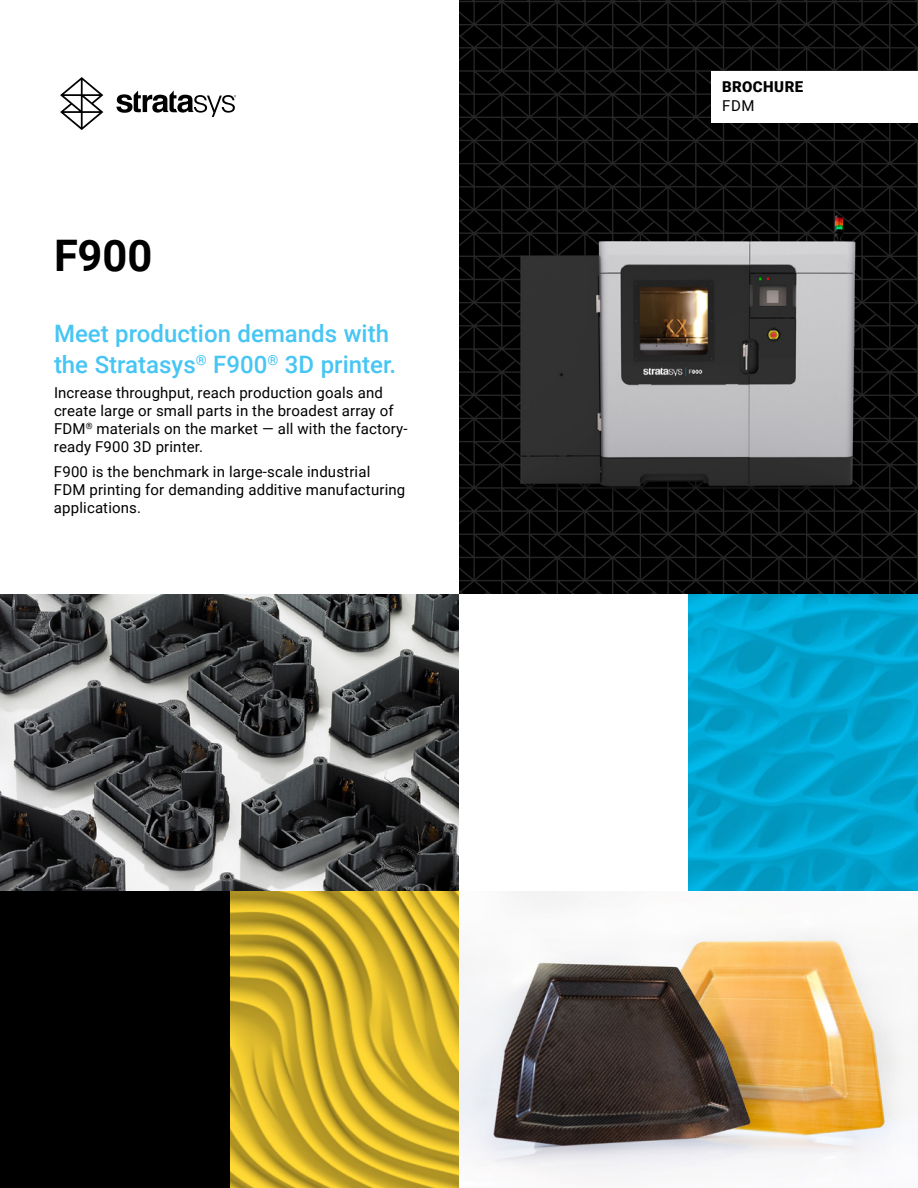
<style>
.page{position:relative;width:918px;height:1188px;background:#fff}
.page>*{position:absolute;margin:0;border:0;box-sizing:border-box;transform-origin:0 0}
.t1{font:700 43.5px "Roboto";color:#000}
.t2{font:500 24px/31.5px "Roboto";color:#47c5f3}
.t3{font:15px/18px "Roboto";letter-spacing:.01em;color:#000}
.t4{font:900 15px "Roboto";letter-spacing:.025em;color:#000}
</style>
<div class="page">
<svg style="left:459px;top:0;width:459px;height:594px;background:#070707"></svg>
<img style="left:0;top:594px;width:459px;height:297px">
<img style="left:230px;top:891px;width:688px;height:297px">
<svg style="left:116px;top:91px;width:120px;height:26px"></svg>
<svg style="left:60px;top:77px;width:43px;height:53px"></svg>
<img style="left:502px;top:202px;width:368px;height:313px">
<div style="left:0;top:891px;width:230px;height:297px;background:#000"></div>
<img style="left:688px;top:594px;width:230px;height:297px">
<div style="left:712px;top:71px;width:206px;height:51px;background:#fff"></div>
<h1 class="t1" style="left:54px;top:225px;width:100px">F900</h1>
<h2 class="t2" style="left:54px;top:316px;width:344px">Meet production demands with the Stratasys<sup>®</sup> F900<sup>®</sup> 3D printer.</h2>
<p class="t3" style="left:54px;top:383px;width:355px">Increase throughput, reach production goals and create large or small parts in the broadest array of FDM<sup>®</sup> materials on the market — all with the factory&shy;ready F900 3D printer.</p>
<p class="t3" style="left:54px;top:462px;width:353px">F900 is the benchmark in large-scale industrial<br>FDM printing for demanding additive manufacturing applications.</p>
<p class="t4" style="left:722px;top:76px;width:83px">BROCHURE</p>
<p class="t3" style="left:722px;top:96px;width:34px">FDM</p>
</div>
